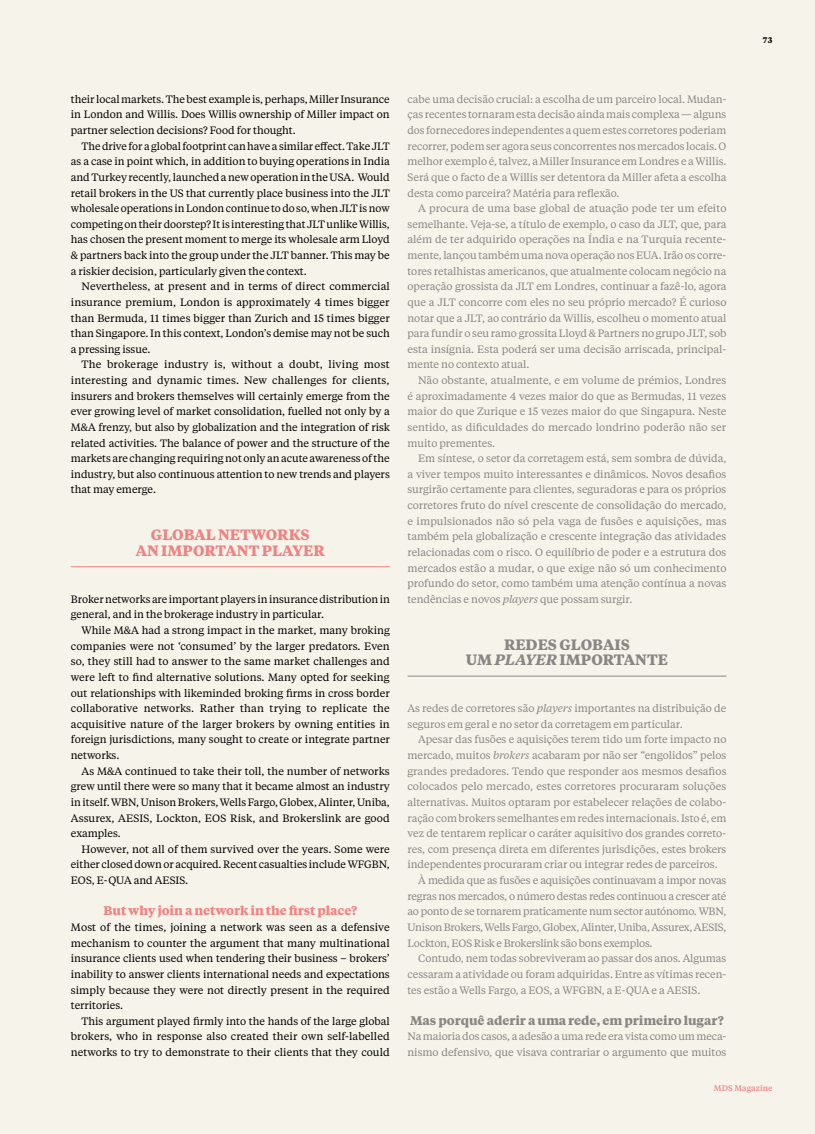
<style>
.page{position:relative;width:815px;height:1134px;background:#f5f3ea}
.page>*{position:absolute;margin:0;border:0;box-sizing:border-box;transform-origin:0 0}
.t1{font:700 15px/15.6px "Tiempos Text";color:#ef8381;text-align:center}
.t2{font:700 15px/15.6px "Tiempos Text";color:#898785;text-align:center}
.t3{font:700 12.5px "Tiempos Text";letter-spacing:-.005em;color:#898785}
.t4{font:700 12.5px "Tiempos Text";letter-spacing:-.005em;color:#ef8381}
.t5{font:10.62px/15.6px "Tiempos Text";letter-spacing:-.005em;color:#898785;text-align:justify}
.t6{font:10.62px/15.6px "Tiempos Text";letter-spacing:-.005em;color:#000;text-align:justify}
.t7{font:500 8.12px "Tiempos Text";color:#ef8381}
.t8{font:700 8.12px "Tiempos Text";color:#000}
.s1{font-style:italic}
</style>
<div class="page">
<hr style="left:407px;top:676px;width:319px;height:1px;background:#898785">
<hr style="left:71px;top:566px;width:319px;height:1px;background:#ef8381">
<p class="t8" style="left:763px;top:34px;width:11px">73</p>
<p class="t6" style="left:71px;top:91px;width:320px">their local markets. The best example is, perhaps, Miller Insurance in London and Willis. Does Willis ownership of Miller impact on partner selection decisions? Food for thought.</p>
<p class="t6" style="left:71px;top:138px;width:320px;text-indent:11px">The drive for a global footprint can have a similar effect. Take JLT as a case in point which, in addition to buying operations in India and Turkey recently, launched a new operation in the USA. Would retail brokers in the US that currently place business into the JLT wholesale operations in London continue to do so, when JLT is now competing on their doorstep? It is interesting that JLT unlike Willis, has chosen the present moment to merge its wholesale arm Lloyd &amp; partners back into the group under the JLT banner. This may be a riskier decision, particularly given the context.</p>
<p class="t6" style="left:71px;top:278px;width:321px;text-indent:11px">Nevertheless, at present and in terms of direct commercial insurance premium, London is approximately 4 times bigger than Bermuda, 11 times bigger than Zurich and 15 times bigger than Singapore. In this context, London’s demise may not be such a pressing issue.</p>
<p class="t6" style="left:71px;top:356px;width:321px;text-indent:11px">The brokerage industry is, without a doubt, living most interesting and dynamic times. New challenges for clients, insurers and brokers themselves will certainly emerge from the ever growing level of market consolidation, fuelled not only by a M&amp;A frenzy, but also by globalization and the integration of risk related activities. The balance of power and the structure of the markets are changing requiring not only an acute awareness of the industry, but also continuous attention to new trends and players that may emerge.</p>
<h1 class="t1" style="left:136px;top:526px;width:190px">GLOBAL NETWORKS<br>AN IMPORTANT PLAYER</h1>
<p class="t6" style="left:71px;top:591px;width:320px">Broker networks are important players in insurance distribution in general, and in the brokerage industry in particular.</p>
<p class="t6" style="left:71px;top:622px;width:321px;text-indent:11px">While M&amp;A had a strong impact in the market, many broking companies were not ‘consumed’ by the larger predators. Even so, they still had to answer to the same market challenges and were left to find alternative solutions. Many opted for seeking out relationships with likeminded broking firms in cross border collaborative networks. Rather than trying to replicate the acquisitive nature of the larger brokers by owning entities in foreign jurisdictions, many sought to create or integrate partner networks.</p>
<p class="t6" style="left:71px;top:763px;width:321px;text-indent:11px">As M&amp;A continued to take their toll, the number of networks grew until there were so many that it became almost an industry in itself. WBN, Unison Brokers, Wells Fargo, Globex, Alinter, Uniba, Assurex, AESIS, Lockton, EOS Risk, and Brokerslink are good examples.</p>
<p class="t6" style="left:71px;top:841px;width:320px;text-indent:11px">However, not all of them survived over the years. Some were either closed down or acquired. Recent casualties include WFGBN, EOS, E-‑ QUA and AESIS.</p>
<p class="t4" style="left:104px;top:902px;width:255px">But why join a network in the first place?</p>
<p class="t6" style="left:71px;top:919px;width:320px">Most of the times, joining a network was seen as a defensive mechanism to counter the argument that many multinational insurance clients used when tendering their business – brokers’ inability to answer clients international needs and expectations simply because they were not directly present in the required territories.</p>
<p class="t6" style="left:71px;top:1013px;width:320px;text-indent:11px">This argument played firmly into the hands of the large global brokers, who in response also created their own self-‑labelled networks to try to demonstrate to their clients that they could</p>
<p class="t5" style="left:407px;top:91px;width:320px">cabe uma decisão crucial: a escolha de um parceiro local. Mudan&shy;ças recentes tornaram esta decisão ainda mais complexa — alguns dos fornecedores independentes a quem estes corretores poderiam recorrer, podem ser agora seus concorrentes nos mercados locais. O melhor exemplo é, talvez, a Miller Insurance em Londres e a Willis.<br>Será que o facto de a Willis ser detentora da Miller afeta a escolha desta como parceira? Matéria para reflexão.</p>
<p class="t5" style="left:407px;top:200px;width:320px;text-indent:11px">A procura de uma base global de atuação pode ter um efeito semelhante. Veja-‑ se, a título de exemplo, o caso da JLT, que, para além de ter adquirido operações na Índia e na Turquia recente&shy;mente, lançou também uma nova operação nos EUA. Irão os corre&shy;tores retalhistas americanos, que atualmente colocam negócio na operação grossista da JLT em Londres, continuar a fazê-‑lo, agora que a JLT concorre com eles no seu próprio mercado? É curioso notar que a JLT, ao contrário da Willis, escolheu o momento atual para fundir o seu ramo grossita Lloyd &amp; Partners no grupo JLT, sob esta insígnia. Esta poderá ser uma decisão arriscada, principal&shy;mente no contexto atual.</p>
<p class="t5" style="left:407px;top:372px;width:321px;text-indent:11px">Não obstante, atualmente, e em volume de prémios, Londres é aproximadamente 4 vezes maior do que as Bermudas, 11 vezes maior do que Zurique e 15 vezes maior do que Singapura. Neste sentido, as dificuldades do mercado londrino poderão não ser muito prementes.</p>
<p class="t5" style="left:407px;top:450px;width:321px;text-indent:11px">Em síntese, o setor da corretagem está, sem sombra de dúvida, a viver tempos muito interessantes e dinâmicos. Novos desafios surgirão certamente para clientes, seguradoras e para os próprios corretores fruto do nível crescente de consolidação do mercado, e impulsionados não só pela vaga de fusões e aquisições, mas também pela globalização e crescente integração das atividades relacionadas com o risco. O equilíbrio de poder e a estrutura dos mercados estão a mudar, o que exige não só um conhecimento profundo do setor, como também uma atenção contínua a novas tendências e novos <span class="s1">players</span> que possam surgir.</p>
<h1 class="t2" style="left:466px;top:636px;width:203px">REDES GLOBAIS<br>UM <span class="s1">PLAYER</span> IMPORTANTE</h1>
<p class="t5" style="left:407px;top:700px;width:320px">As redes de corretores são <span class="s1">players</span> importantes na distribuição de seguros em geral e no setor da corretagem em particular.</p>
<p class="t5" style="left:418px;top:731px;width:310px">Apesar das fusões e aquisições terem tido um forte impacto no</p>
<p class="t5" style="left:407px;top:747px;width:320px">mercado, muitos <span class="s1">brokers</span> acabaram por não ser “engolidos” pelos</p>
<p class="t5" style="left:407px;top:763px;width:321px">grandes predadores. Tendo que responder aos mesmos desafios</p>
<p class="t5" style="left:407px;top:778px;width:320px">colocados pelo mercado, estes corretores procuraram soluções</p>
<p class="t5" style="left:407px;top:794px;width:320px">alternativas. Muitos optaram por estabelecer relações de colabo-</p>
<p class="t5" style="left:407px;top:809px;width:320px">ração com brokers semelhantes em redes internacionais. Isto é, em</p>
<p class="t5" style="left:407px;top:825px;width:320px">vez de tentarem replicar o caráter aquisitivo dos grandes correto-</p>
<p class="t5" style="left:407px;top:841px;width:320px">res, com presença direta em diferentes jurisdições, estes brokers</p>
<p class="t5" style="left:407px;top:856px;width:312px">independentes procuraram criar ou integrar redes de parceiros.</p>
<p class="t5" style="left:418px;top:872px;width:310px">À medida que as fusões e aquisições continuavam a impor novas</p>
<p class="t5" style="left:407px;top:888px;width:320px">regras nos mercados, o número destas redes continuou a crescer até</p>
<p class="t5" style="left:407px;top:903px;width:320px">ao ponto de se tornarem praticamente num sector autónomo. WBN,</p>
<p class="t5" style="left:407px;top:919px;width:320px">Unison Brokers, Wells Fargo, Globex, Alinter, Uniba, Assurex, AESIS,</p>
<p class="t5" style="left:407px;top:934px;width:247px">Lockton, EOS Risk e Brokerslink são bons exemplos.</p>
<p class="t5" style="left:418px;top:950px;width:310px">Contudo, nem todas sobreviveram ao passar dos anos. Algumas</p>
<p class="t5" style="left:407px;top:966px;width:320px">cessaram a atividade ou foram adquiridas. Entre as vítimas recen-</p>
<p class="t5" style="left:407px;top:981px;width:294px">tes estão a Wells Fargo, a EOS, a WFGBN, a E-‑ QUA e a AESIS.</p>
<p class="t3" style="left:410px;top:1011px;width:315px">Mas porquê aderir a uma rede, em primeiro lugar?</p>
<p class="t5" style="left:407px;top:1028px;width:320px">Na maioria dos casos, a adesão a uma rede era vista como um meca&shy;nismo defensivo, que visava contrariar o argumento que muitos</p>
<p class="t7" style="left:714px;top:1083px;width:60px">MDS Magazine</p>
</div>
